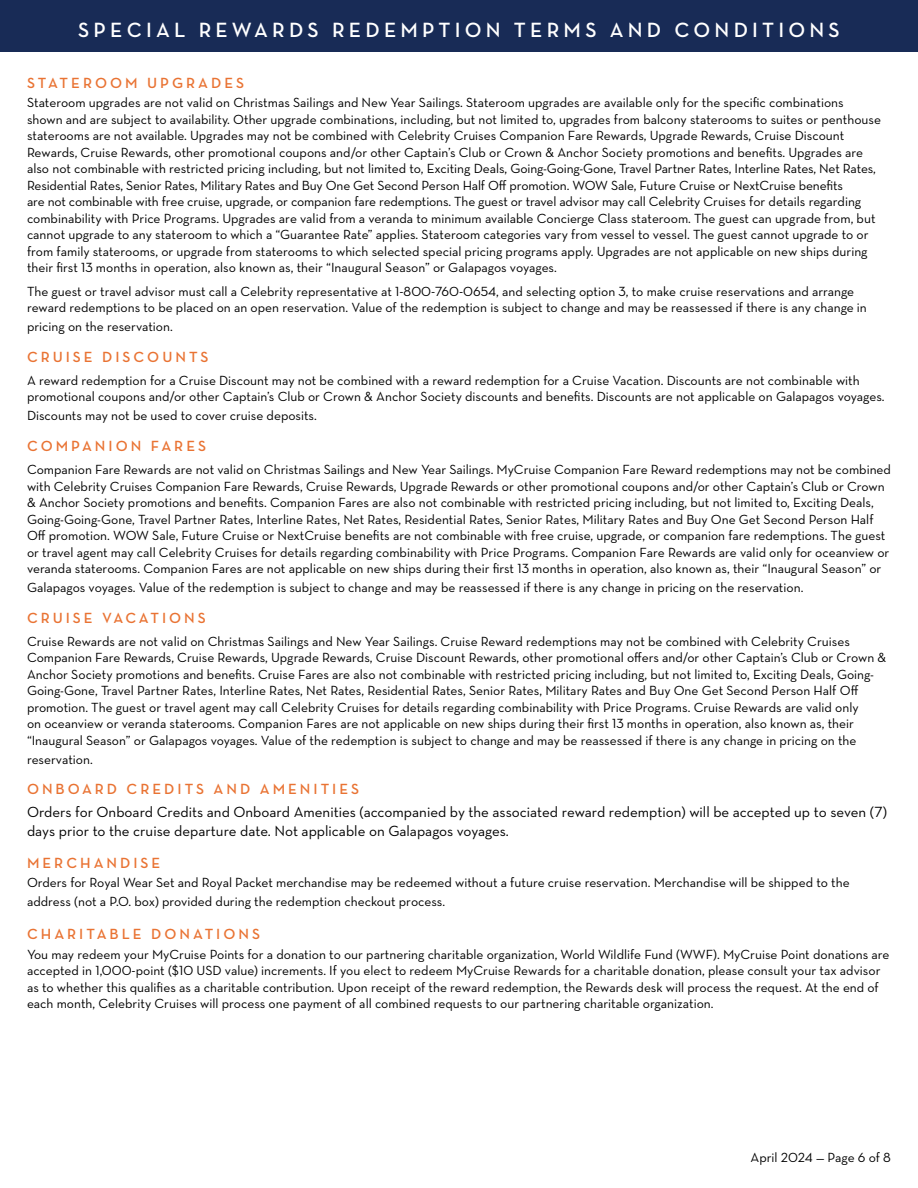
<style>
.page{position:relative;width:918px;height:1188px;background:#fff}
.page>*{position:absolute;margin:0;border:0;box-sizing:border-box;transform-origin:0 0}
.Positive_Sub{font:600 21px "Neutraface Text";letter-spacing:.2em;color:#fff}
.NO_TAB{font:15px/18.8px "Neutraface Text";color:#000}
.NO_TAB-2{font:600 15px "Neutraface Text";letter-spacing:.2em;color:#e97333}
.Sub_3{font:600 15px "Neutraface Text";letter-spacing:.2em;color:#e97333}
.Body{font:600 15px "Neutraface Text";letter-spacing:.2em;color:#e97333}
.NO_TAB-3{font:13.5px/16.5px "Neutraface Text";color:#000}
</style>
<div class="page">
<div style="left:0;top:0;width:918px;height:51px;background:#182b56"></div>
<p class="Positive_Sub" style="left:78px;top:16px;width:763px">SPECIAL REWARDS REDEMPTION TERMS AND CONDITIONS</p>
<p class="Body" style="left:27px;top:73px;width:219px">STATEROOM UPGRADES</p>
<p class="NO_TAB-3" style="left:27px;top:94px;width:856px">Stateroom upgrades are not valid on Christmas Sailings and New Year Sailings. Stateroom upgrades are available only for the specific combinations shown and are subject to availability. Other upgrade combinations, including, but not limited to, upgrades from balcony staterooms to suites or penthouse staterooms are not available. Upgrades may not be combined with Celebrity Cruises Companion Fare Rewards, Upgrade Rewards, Cruise Discount Rewards, Cruise Rewards, other promotional coupons and/or other Captain’s Club or Crown &amp; Anchor Society promotions and benefits. Upgrades are also not combinable with restricted pricing including, but not limited to, Exciting Deals, Going-Going-Gone, Travel Partner Rates, Interline Rates, Net Rates, Residential Rates, Senior Rates, Military Rates and Buy One Get Second Person Half Off promotion. WOW Sale, Future Cruise or NextCruise benefits<br>are not combinable with free cruise, upgrade, or companion fare redemptions. The guest or travel advisor may call Celebrity Cruises for details regarding combinability with Price Programs. Upgrades are valid from a veranda to minimum available Concierge Class stateroom. The guest can upgrade from, but cannot upgrade to any stateroom to which a “Guarantee Rate” applies. Stateroom categories vary from vessel to vessel. The guest cannot upgrade to or from family staterooms, or upgrade from staterooms to which selected special pricing programs apply. Upgrades are not applicable on new ships during their first 13 months in operation, also known as, their “Inaugural Season” or Galapagos voyages.</p>
<p class="NO_TAB-3" style="left:27px;top:282px;width:841px">The guest or travel advisor must call a Celebrity representative at 1-800-760-0654, and selecting option 3, to make cruise reservations and arrange reward redemptions to be placed on an open reservation. Value of the redemption is subject to change and may be reassessed if there is any change in</p>
<p class="NO_TAB-3" style="left:27px;top:318px;width:147px">pricing on the reservation.</p>
<p class="NO_TAB-2" style="left:27px;top:347px;width:183px">CRUISE DISCOUNTS</p>
<p class="NO_TAB-3" style="left:27px;top:372px;width:859px">A reward redemption for a Cruise Discount may not be combined with a reward redemption for a Cruise Vacation. Discounts are not combinable with promotional coupons and/or other Captain’s Club or Crown &amp; Anchor Society discounts and benefits. Discounts are not applicable on Galapagos voyages.</p>
<p class="NO_TAB-3" style="left:27px;top:407px;width:291px">Discounts may not be used to cover cruise deposits.</p>
<p class="NO_TAB-2" style="left:27px;top:436px;width:181px">COMPANION FARES</p>
<p class="NO_TAB-3" style="left:27px;top:461px;width:866px">Companion Fare Rewards are not valid on Christmas Sailings and New Year Sailings. MyCruise Companion Fare Reward redemptions may not be combined with Celebrity Cruises Companion Fare Rewards, Cruise Rewards, Upgrade Rewards or other promotional coupons and/or other Captain’s Club or Crown &amp; Anchor Society promotions and benefits. Companion Fares are also not combinable with restricted pricing including, but not limited to, Exciting Deals, Going-Going-Gone, Travel Partner Rates, Interline Rates, Net Rates, Residential Rates, Senior Rates, Military Rates and Buy One Get Second Person Half Off promotion. WOW Sale, Future Cruise or NextCruise benefits are not combinable with free cruise, upgrade, or companion fare redemptions. The guest or travel agent may call Celebrity Cruises for details regarding combinability with Price Programs. Companion Fare Rewards are valid only for oceanview or veranda staterooms. Companion Fares are not applicable on new ships during their first 13 months in operation, also known as, their “Inaugural Season” or</p>
<p class="NO_TAB-3" style="left:27px;top:579px;width:778px">Galapagos voyages. Value of the redemption is subject to change and may be reassessed if there is any change in pricing on the reservation.</p>
<p class="NO_TAB-2" style="left:27px;top:608px;width:180px">CRUISE VACATIONS</p>
<p class="NO_TAB-3" style="left:27px;top:633px;width:861px">Cruise Rewards are not valid on Christmas Sailings and New Year Sailings. Cruise Reward redemptions may not be combined with Celebrity Cruises Companion Fare Rewards, Cruise Rewards, Upgrade Rewards, Cruise Discount Rewards, other promotional offers and/or other Captain’s Club or Crown &amp; Anchor Society promotions and benefits. Cruise Fares are also not combinable with restricted pricing including, but not limited to, Exciting Deals, Going-Going-Gone, Travel Partner Rates, Interline Rates, Net Rates, Residential Rates, Senior Rates, Military Rates and Buy One Get Second Person Half Off promotion. The guest or travel agent may call Celebrity Cruises for details regarding combinability with Price Programs. Cruise Rewards are valid only<br>on oceanview or veranda staterooms. Companion Fares are not applicable on new ships during their first 13 months in operation, also known as, their “Inaugural Season” or Galapagos voyages. Value of the redemption is subject to change and may be reassessed if there is any change in pricing on the</p>
<p class="NO_TAB-3" style="left:27px;top:750px;width:67px">reservation.</p>
<p class="NO_TAB-2" style="left:27px;top:780px;width:334px">ONBOARD CREDITS AND AMENITIES</p>
<p class="NO_TAB" style="left:27px;top:803px;width:862px">Orders for Onboard Credits and Onboard Amenities (accompanied by the associated reward redemption) will be accepted up to seven (7) days prior to the cruise departure date. Not applicable on Galapagos voyages.</p>
<p class="Sub_3" style="left:27px;top:853px;width:135px">MERCHANDISE</p>
<p class="NO_TAB-3" style="left:27px;top:873px;width:824px;line-height:18.8px">Orders for Royal Wear Set and Royal Packet merchandise may be redeemed without a future cruise reservation. Merchandise will be shipped to the address (not a P.O. box) provided during the redemption checkout process.</p>
<p class="Sub_3" style="left:27px;top:925px;width:235px">CHARITABLE DONATIONS</p>
<p class="NO_TAB-3" style="left:27px;top:946px;width:864px">You may redeem your MyCruise Points for a donation to our partnering charitable organization, World Wildlife Fund (WWF). MyCruise Point donations are accepted in 1,000-point ($10 USD value) increments. If you elect to redeem MyCruise Rewards for a charitable donation, please consult your tax advisor as to whether this qualifies as a charitable contribution. Upon receipt of the reward redemption, the Rewards desk will process the request. At the end of each month, Celebrity Cruises will process one payment of all combined requests to our partnering charitable organization.</p>
<p class="NO_TAB-3" style="left:751px;top:1149px;width:142px">April 2024 — Page 6 of 8</p>
</div>
